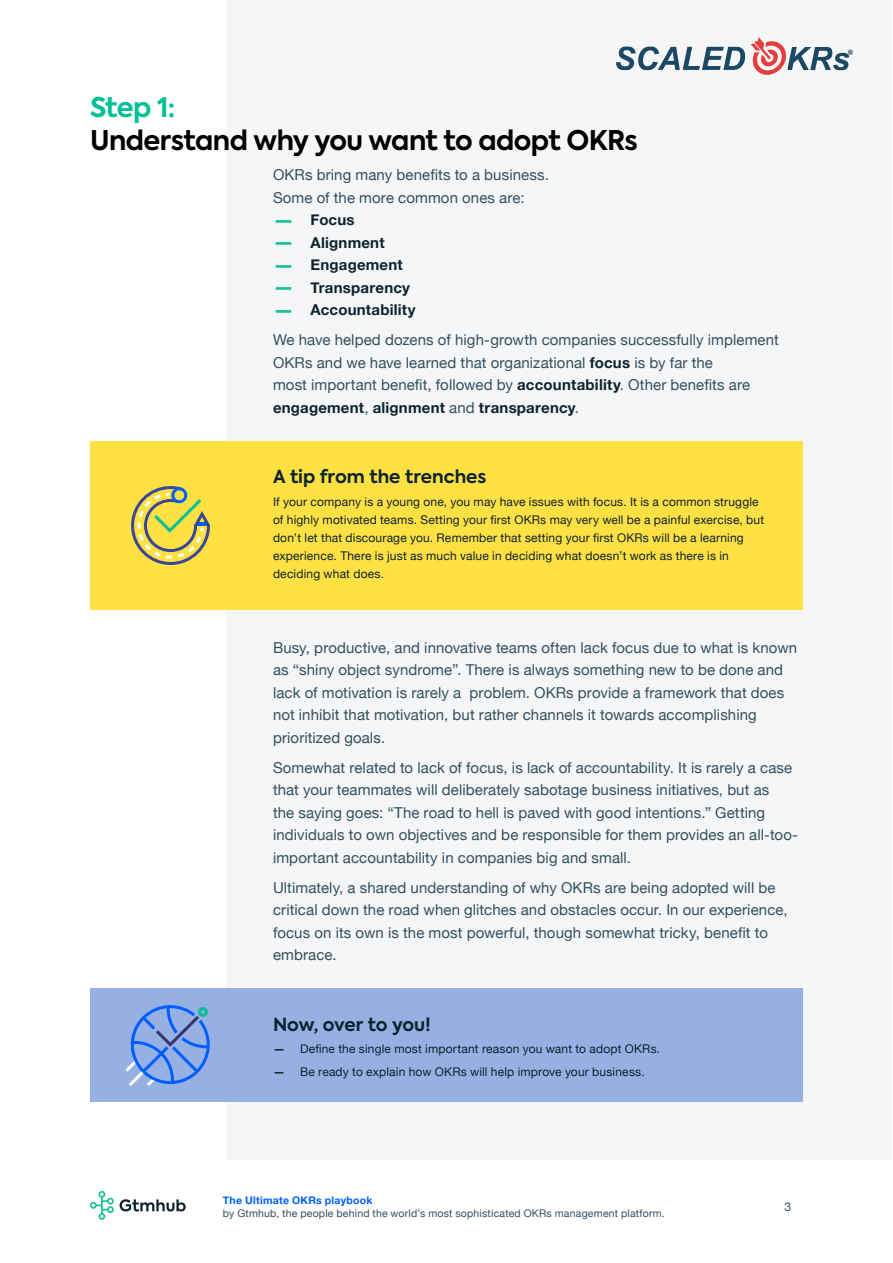
<style>
.page{position:relative;width:893px;height:1263px;background:#fff}
.page>*{position:absolute;margin:0;border:0;box-sizing:border-box;transform-origin:0 0}
.t1{font:700 27px "Axiforma";letter-spacing:-.02em;color:#000}
.t2{font:700 27px "Axiforma";color:#00c096}
.t3{font:700 18px "Axiforma";color:#0d232f}
.t4{font:15px/22.5px "Helvetica Neue";letter-spacing:.005em;color:#344f5e}
.t5{font:700 15px "Helvetica Neue";letter-spacing:.015em;color:#0d232f}
.t6{font:12px/18px "Helvetica Neue";letter-spacing:.015em;color:#0d232f}
.t7{font:12px "Helvetica Neue";color:#344f5e}
.t8{font:10.5px "Helvetica Neue";letter-spacing:.02em;color:#344f5e}
.t9{font:700 10.5px "Helvetica Neue";letter-spacing:.025em;color:#005fff}
.s1{font-size:21px;color:#17c291}
.s2{font-weight:700;font-size:21px;color:#17c291}
.s3{font-weight:700;color:#0d232f}
.s4{font-weight:700;color:#0d242e}
.s5{font-weight:700}
</style>
<div class="page">
<svg style="left:90px;top:1191px;width:24px;height:29px"></svg>
<svg style="left:120px;top:1199px;width:66px;height:12px"></svg>
<div style="left:226px;top:0;width:665px;height:1160px;background:#f5f6f7"></div>
<div style="left:90px;top:441px;width:713px;height:52px;background:#ffe143"></div>
<div style="left:90px;top:488px;width:713px;height:121px;background:#ffe143"></div>
<div style="left:90px;top:989px;width:713px;height:52px;background:#96b0e3"></div>
<div style="left:90px;top:1036px;width:713px;height:26px;background:#96b0e3"></div>
<div style="left:90px;top:1058px;width:713px;height:44px;background:#96b0e3"></div>
<svg style="left:131px;top:486px;width:79px;height:79px"></svg>
<svg style="left:125px;top:1005px;width:85px;height:81px"></svg>
<img style="left:616px;top:37px;width:237px;height:38px">
<h1 class="t2" style="left:90px;top:89px;width:87px">Step 1:</h1>
<h1 class="t1" style="left:90px;top:122px;width:549px">Understand why you want to adopt OKRs</h1>
<p class="t4" style="left:273px;top:164px;width:277px">OKRs bring many benefits to a business.<br>Some of the more common ones are:</p>
<p class="t5" style="left:273px;top:208px;width:83px"><span class="s1">—</span> Focus</p>
<p class="t5" style="left:273px;top:230px;width:113px"><span class="s1">—</span> Alignment</p>
<p class="t5" style="left:273px;top:253px;width:131px"><span class="s1">—</span> Engagement</p>
<p class="t5" style="left:273px;top:275px;width:138px"><span class="s1">—</span> Transparency</p>
<p class="t4" style="left:273px;top:296px;width:507px;line-height:30px"><span class="s2">—</span> <span class="s3">Accountability<br></span>We have helped dozens of high-growth companies successfully implement</p>
<p class="t4" style="left:273px;top:352px;width:479px">OKRs and we have learned that organizational <span class="s4">focus</span> is by far the most important benefit, followed by <span class="s4">accountability</span>. Other benefits are <span class="s4">engagement</span>, <span class="s4">alignment</span> and <span class="s4">transparency</span>.</p>
<p class="t3" style="left:273px;top:464px;width:215px">A tip from the trenches</p>
<p class="t6" style="left:273px;top:493px;width:493px">If your company is a young one, you may have issues with focus. It is a common struggle of highly motivated teams. Setting your first OKRs may very well be a painful exercise, but don’t let that discourage you. Remember that setting your first OKRs will be a learning experience. There is just as much value in deciding what doesn’t work as there is in deciding what does.</p>
<p class="t4" style="left:273px;top:637px;width:526px">Busy, productive, and innovative teams often lack focus due to what is known as “shiny object syndrome”. There is always something new to be done and lack of motivation is rarely a problem. OKRs provide a framework that does not inhibit that motivation, but rather channels it towards accomplishing prioritized goals.</p>
<p class="t4" style="left:273px;top:757px;width:527px">Somewhat related to lack of focus, is lack of accountability. It is rarely a case that your teammates will deliberately sabotage business initiatives, but as<br>the saying goes: “The road to hell is paved with good intentions.” Getting individuals to own objectives and be responsible for them provides an all-too&shy;important accountability in companies big and small.</p>
<p class="t4" style="left:273px;top:877px;width:516px">Ultimately, a shared understanding of why OKRs are being adopted will be critical down the road when glitches and obstacles occur. In our experience, focus on its own is the most powerful, though somewhat tricky, benefit to embrace.</p>
<p class="t3" style="left:273px;top:1012px;width:159px">Now, over to you!</p>
<p class="t6" style="left:273px;top:1040px;width:389px"><span class="s5">—</span> Define the single most important reason you want to adopt OKRs.</p>
<p class="t6" style="left:273px;top:1063px;width:373px"><span class="s5">—</span> Be ready to explain how OKRs will help improve your business.</p>
<p class="t9" style="left:223px;top:1192px;width:151px">The Ultimate OKRs playbook</p>
<p class="t8" style="left:223px;top:1205px;width:443px">by Gtmhub, the people behind the world’s most sophisticated OKRs management platform.</p>
<p class="t7" style="left:784px;top:1198px;width:8px">3</p>
</div>
